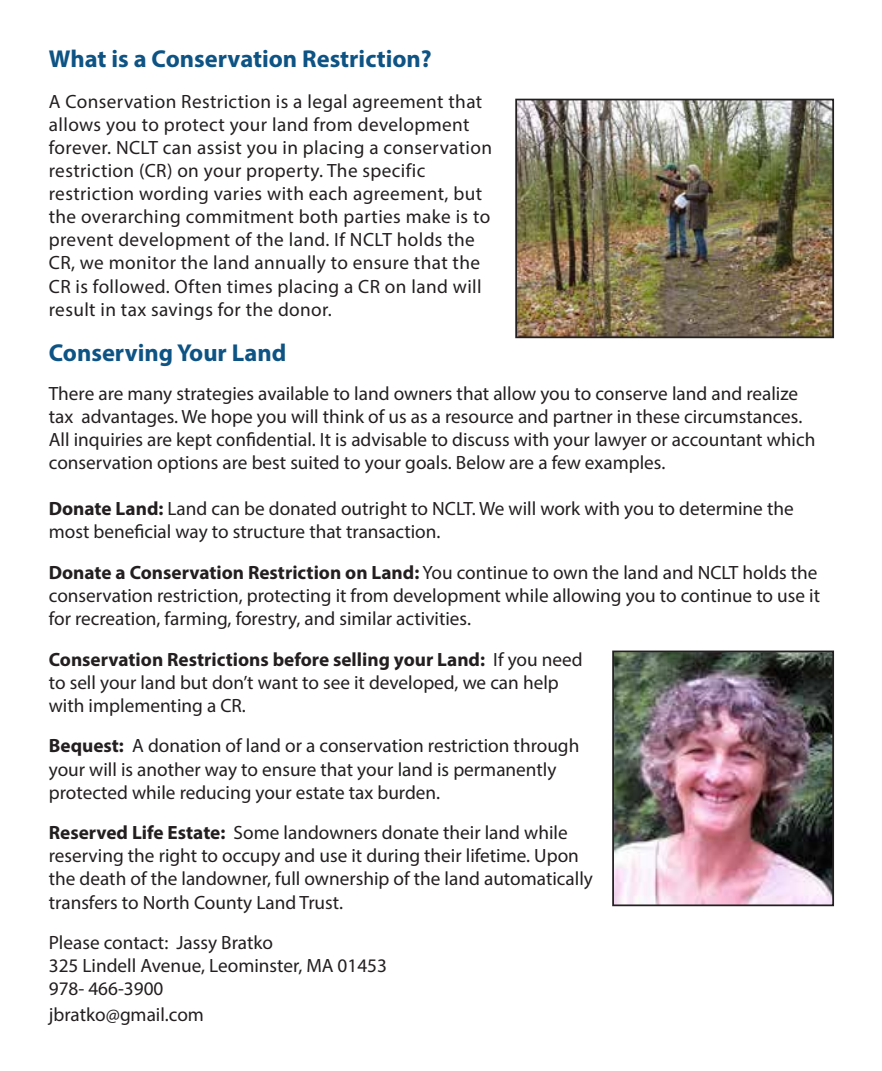
<style>
.page{position:relative;width:882px;height:1071px;background:#fff}
.page>*{position:absolute;margin:0;border:0;box-sizing:border-box;transform-origin:0 0}
.t1{font:700 24.5px "Myriad Pro";color:#0d5384}
.t2{font:19.25px/23.1px "Myriad Pro";color:#231f20}
.t3{font:19.25px/23.1px "Myriad Pro";letter-spacing:.02em;color:#231f20}
.s1{font-weight:700}
</style>
<div class="page">
<img style="left:615px;top:654px;width:216px;height:249px">
<div style="left:612px;top:651px;width:222px;height:255px;border:2px solid #231f20"></div>
<img style="left:518px;top:102px;width:313px;height:233px">
<div style="left:515px;top:99px;width:319px;height:239px;border:2px solid #231f20"></div>
<p class="t1" style="left:49px;top:43px;width:385px">What is a Conservation Restriction?</p>
<p class="t3" style="left:49px;top:89px;width:445px">A Conservation Restriction is a legal agreement that allows you to protect your land from development forever. NCLT can assist you in placing a conservation restriction (CR) on your property. The specific restriction wording varies with each agreement, but the overarching commitment both parties make is to prevent development of the land. If NCLT holds the CR, we monitor the land annually to ensure that the CR is followed. Often times placing a CR on land will result in tax savings for the donor.</p>
<p class="t1" style="left:49px;top:337px;width:239px">Conserving Your Land</p>
<p class="t2" style="left:49px;top:381px;width:768px">There are many strategies available to land owners that allow you to conserve land and realize tax advantages. We hope you will think of us as a resource and partner in these circumstances.<br>All inquiries are kept confidential. It is advisable to discuss with your lawyer or accountant which conservation options are best suited to your goals. Below are a few examples.</p>
<p class="t2" style="left:49px;top:497px;width:746px"><span class="s1">Donate Land:</span> Land can be donated outright to NCLT. We will work with you to determine the most beneficial way to structure that transaction.</p>
<p class="t2" style="left:49px;top:561px;width:773px"><span class="s1">Donate a Conservation Restriction on Land:</span> You continue to own the land and NCLT holds the conservation restriction, protecting it from development while allowing you to continue to use it for recreation, farming, forestry, and similar activities.</p>
<p class="t2" style="left:49px;top:647px;width:535px"><span class="s1">Conservation Restrictions before selling your Land:</span> If you need to sell your land but don’t want to see it developed, we can help with implementing a CR.</p>
<p class="t2" style="left:49px;top:734px;width:532px"><span class="s1">Bequest:</span> A donation of land or a conservation restriction through your will is another way to ensure that your land is permanently protected while reducing your estate tax burden.</p>
<p class="t2" style="left:49px;top:821px;width:546px"><span class="s1">Reserved Life Estate:</span> Some landowners donate their land while reserving the right to occupy and use it during their lifetime. Upon the death of the landowner, full ownership of the land automatically transfers to North County Land Trust.</p>
<p class="t2" style="left:49px;top:931px;width:340px">Please contact: Jassy Bratko<br>325 Lindell Avenue, Leominster, MA 01453<br>978- 466-3900</p>
<p class="t2" style="left:49px;top:1002px;width:157px">jbratko@gmail.com</p>
</div>
